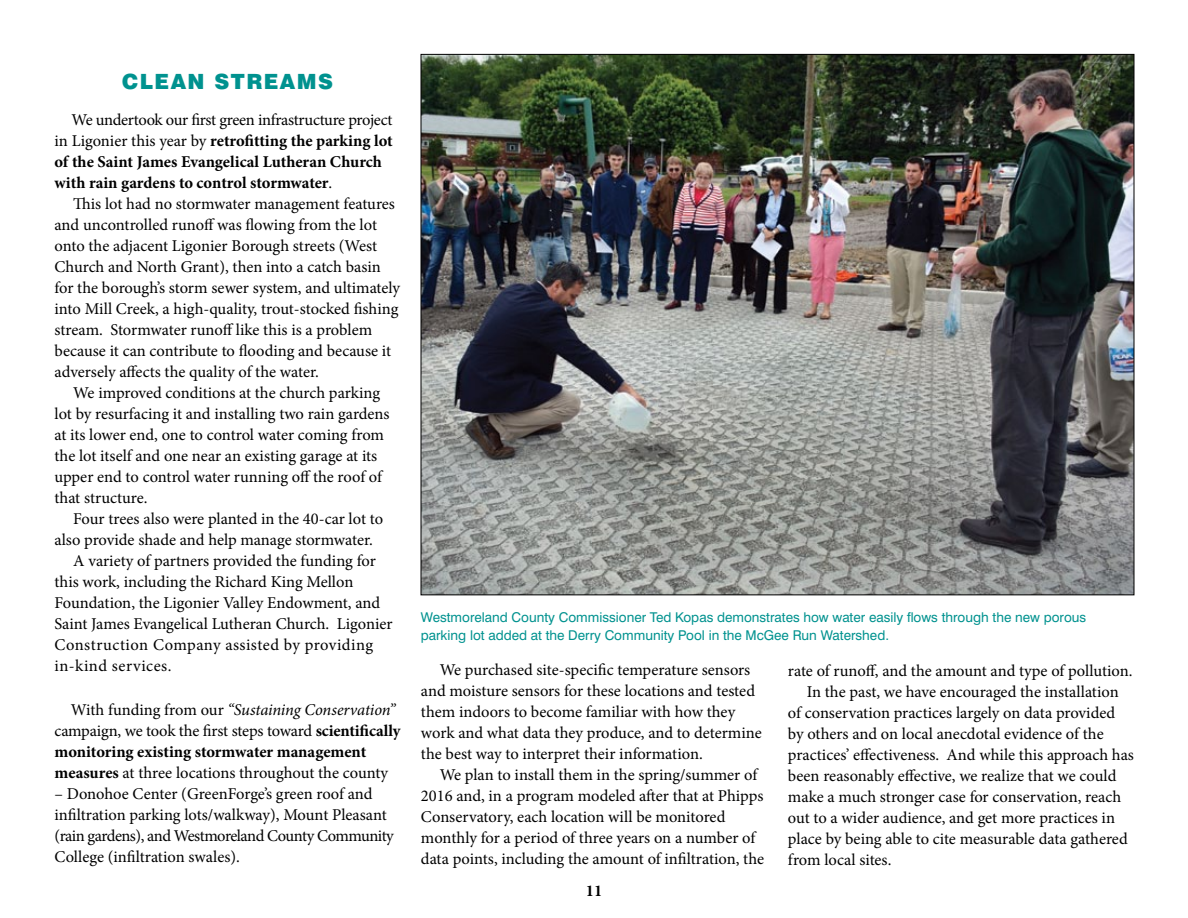
<style>
.page{position:relative;width:1188px;height:918px;background:#fff}
.page>*{position:absolute;margin:0;border:0;box-sizing:border-box;transform-origin:0 0}
.t1{font:900 21px "Swiss 721 BT";letter-spacing:.07em;color:#00928f}
.t2{font:16.5px/21px "Minion Pro";letter-spacing:-.005em;color:#000}
.t3{font:700 16.5px/21px "Minion Pro";letter-spacing:-.005em;color:#000}
.t4{font:16.5px "Minion Pro";letter-spacing:.025em;color:#000}
.t5{font:16.5px "Minion Pro";letter-spacing:.03em;color:#000}
.t6{font:13.5px/18px "Swiss 721 BT";color:#00928f}
.s1{font-weight:400}
.s2{font-style:italic}
.s3{font-weight:700}
</style>
<div class="page">
<img style="left:423px;top:56px;width:709px;height:537px">
<p class="t1" style="left:122px;top:69px;width:213px">CLEAN STREAMS</p>
<p class="t3" style="left:54px;top:109px;width:340px;text-indent:17px"><span class="s1">We undertook our first green infrastructure project in Ligonier this year by</span> retrofitting the parking lot of the Saint James Evangelical Lutheran Church with rain gardens to control stormwater<span class="s1">.</span></p>
<p class="t2" style="left:54px;top:194px;width:347px;text-indent:19px">This lot had no stormwater management features and uncontrolled runoff was flowing from the lot onto the adjacent Ligonier Borough streets (West Church and North Grant), then into a catch basin for the borough’s storm sewer system, and ultimately into Mill Creek, a high-quality, trout-stocked fishing stream. Stormwater runoff like this is a problem because it can contribute to flooding and because it adversely affects the quality of the water.</p>
<p class="t2" style="left:54px;top:383px;width:337px;text-indent:19px">We improved conditions at the church parking lot by resurfacing it and installing two rain gardens at its lower end, one to control water coming from the lot itself and one near an existing garage at its upper end to control water running off the roof of that structure.</p>
<p class="t2" style="left:73px;top:509px;width:311px">Four trees also were planted in the 40-car lot to</p>
<p class="t2" style="left:54px;top:530px;width:320px">also provide shade and help manage stormwater.</p>
<p class="t2" style="left:73px;top:551px;width:304px">A variety of partners provided the funding for</p>
<p class="t2" style="left:54px;top:572px;width:300px">this work, including the Richard King Mellon</p>
<p class="t2" style="left:54px;top:593px;width:327px">Foundation, the Ligonier Valley Endowment, and</p>
<p class="t2" style="left:54px;top:614px;width:340px">Saint James Evangelical Lutheran Church. Ligonier</p>
<p class="t4" style="left:54px;top:634px;width:320px">Construction Company assisted by providing</p>
<p class="t5" style="left:54px;top:655px;width:119px">in-kind services.</p>
<p class="t2" style="left:54px;top:699px;width:348px;text-indent:16px">With funding from our <span class="s2">“Sustaining Conservation” </span>campaign, we took the first steps toward <span class="s3">scientifically monitoring existing stormwater management measures</span> at three locations throughout the county</p>
<p class="t2" style="left:54px;top:783px;width:341px">– Donohoe Center (GreenForge’s green roof and infiltration parking lots/walkway), Mount Pleasant (rain gardens), and Westmoreland County Community College (infiltration swales).</p>
<p class="t6" style="left:421px;top:608px;width:667px">Westmoreland County Commissioner Ted Kopas demonstrates how water easily flows through the new porous parking lot added at the Derry Community Pool in the McGee Run Watershed.</p>
<p class="t2" style="left:421px;top:659px;width:342px;text-indent:19px">We purchased site-specific temperature sensors and moisture sensors for these locations and tested them indoors to become familiar with how they work and what data they produce, and to determine the best way to interpret their information.</p>
<p class="t2" style="left:421px;top:764px;width:345px;text-indent:19px">We plan to install them in the spring/summer of 2016 and, in a program modeled after that at Phipps Conservatory, each location will be monitored monthly for a period of three years on a number of data points, including the amount of infiltration, the</p>
<p class="t3" style="left:586px;top:880px;width:18px">11</p>
<p class="t2" style="left:788px;top:660px;width:346px">rate of runoff, and the amount and type of pollution.</p>
<p class="t2" style="left:807px;top:681px;width:314px">In the past, we have encouraged the installation</p>
<p class="t2" style="left:788px;top:702px;width:329px">of conservation practices largely on data provided</p>
<p class="t2" style="left:788px;top:723px;width:317px">by others and on local anecdotal evidence of the</p>
<p class="t2" style="left:788px;top:744px;width:348px">practices’ effectiveness. And while this approach has</p>
<p class="t2" style="left:788px;top:765px;width:330px">been reasonably effective, we realize that we could</p>
<p class="t2" style="left:788px;top:786px;width:335px">make a much stronger case for conservation, reach</p>
<p class="t2" style="left:788px;top:807px;width:329px">out to a wider audience, and get more practices in</p>
<p class="t2" style="left:788px;top:828px;width:341px">place by being able to cite measurable data gathered</p>
<p class="t2" style="left:788px;top:849px;width:105px">from local sites.</p>
</div>
